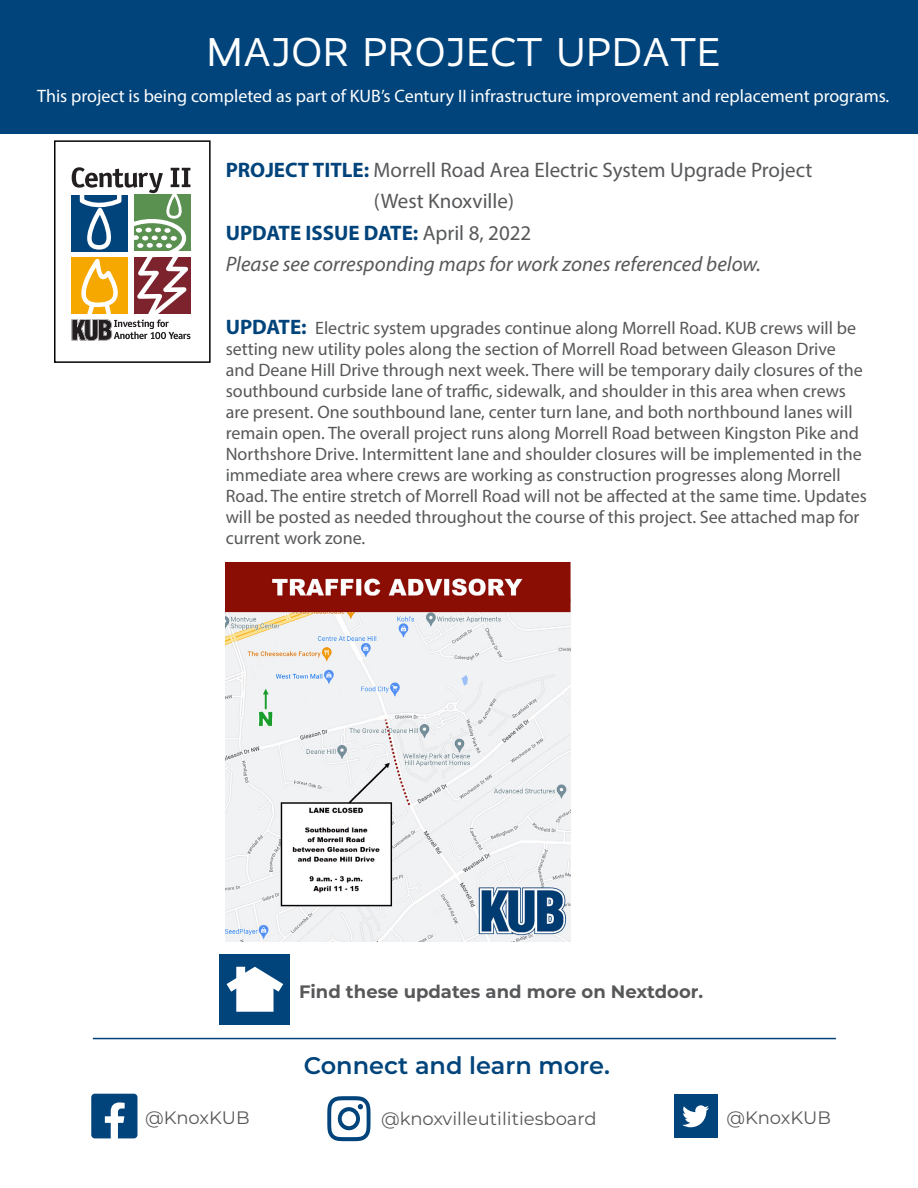
<style>
.page{position:relative;width:918px;height:1188px;background:#fff}
.page>*{position:absolute;margin:0;border:0;box-sizing:border-box;transform-origin:0 0}
.t1{font:40.5px "Realist";letter-spacing:.03em;color:#fff}
.t2{font:600 24px "Montserrat";color:#00447b}
.t3{font:21px/31.5px "Myriad Pro";color:#57585a}
.t4{font:italic 21px "Myriad Pro";color:#57585a}
.t5{font:700 21px "Myriad Pro";color:#00447b}
.t6{font:18px/21px "Myriad Pro";color:#57585a}
.t7{font:18px "Myriad Pro";color:#fff}
.t8{font:18px "Montserrat";color:#57585a}
.t9{font:700 18px "Montserrat";color:#57585a}
.s1{font-weight:700;color:#00447b}
.s2{font-weight:400;color:#57585a}
.s3{font-weight:700;font-size:21px;color:#00447b}
</style>
<div class="page">
<div style="left:0;top:0;width:918px;height:134px;background:#00447b"></div>
<svg style="left:71px;top:167px;width:120px;height:174px"></svg>
<div style="left:54px;top:140px;width:157px;height:223px;border:2px solid #040503"></div>
<div style="left:91px;top:1094px;width:46px;height:44px;background:#00447b;border-radius:4px"></div>
<svg style="left:105px;top:1102px;width:20px;height:37px"></svg>
<svg style="left:327px;top:1096px;width:44px;height:45px"></svg>
<div style="left:674px;top:1095px;width:43px;height:43px;background:#00447b"></div>
<svg style="left:682px;top:1105px;width:27px;height:22px"></svg>
<hr style="left:93px;top:1038px;width:743px;height:1px;background:#00447b">
<div style="left:219px;top:954px;width:71px;height:71px;background:#00447b"></div>
<svg style="left:227px;top:967px;width:56px;height:45px"></svg>
<img style="left:226px;top:563px;width:344px;height:379px">
<p class="t1" style="left:207px;top:29px;width:515px">MAJOR PROJECT UPDATE</p>
<p class="t7" style="left:37px;top:85px;width:854px">This project is being completed as part of KUB’s Century II infrastructure improvement and replacement programs.</p>
<p class="t3" style="left:374px;top:154px;width:440px;text-indent:-148px"><span class="s1">PROJECT TITLE:</span> Morrell Road Area Electric System Upgrade Project (West Knoxville)</p>
<p class="t5" style="left:226px;top:219px;width:307px">UPDATE ISSUE DATE: <span class="s2">April 8, 2022</span></p>
<p class="t4" style="left:226px;top:251px;width:537px">Please see corresponding maps for work zones referenced below.</p>
<p class="t6" style="left:226px;top:317px;width:643px"><span class="s3">UPDATE:</span> Electric system upgrades continue along Morrell Road. KUB crews will be setting new utility poles along the section of Morrell Road between Gleason Drive and Deane Hill Drive through next week. There will be temporary daily closures of the southbound curbside lane of traffic, sidewalk, and shoulder in this area when crews are present. One southbound lane, center turn lane, and both northbound lanes will remain open. The overall project runs along Morrell Road between Kingston Pike and Northshore Drive. Intermittent lane and shoulder closures will be implemented in the immediate area where crews are working as construction progresses along Morrell Road. The entire stretch of Morrell Road will not be affected at the same time. Updates will be posted as needed throughout the course of this project. See attached map for current work zone.</p>
<p class="t9" style="left:299px;top:978px;width:406px">Find these updates and more on Nextdoor.</p>
<p class="t2" style="left:304px;top:1049px;width:308px">Connect and learn more.</p>
<p class="t8" style="left:145px;top:1105px;width:106px">@KnoxKUB</p>
<p class="t8" style="left:381px;top:1106px;width:217px">@knoxvilleutilitiesboard</p>
<p class="t8" style="left:727px;top:1105px;width:106px">@KnoxKUB</p>
</div>
